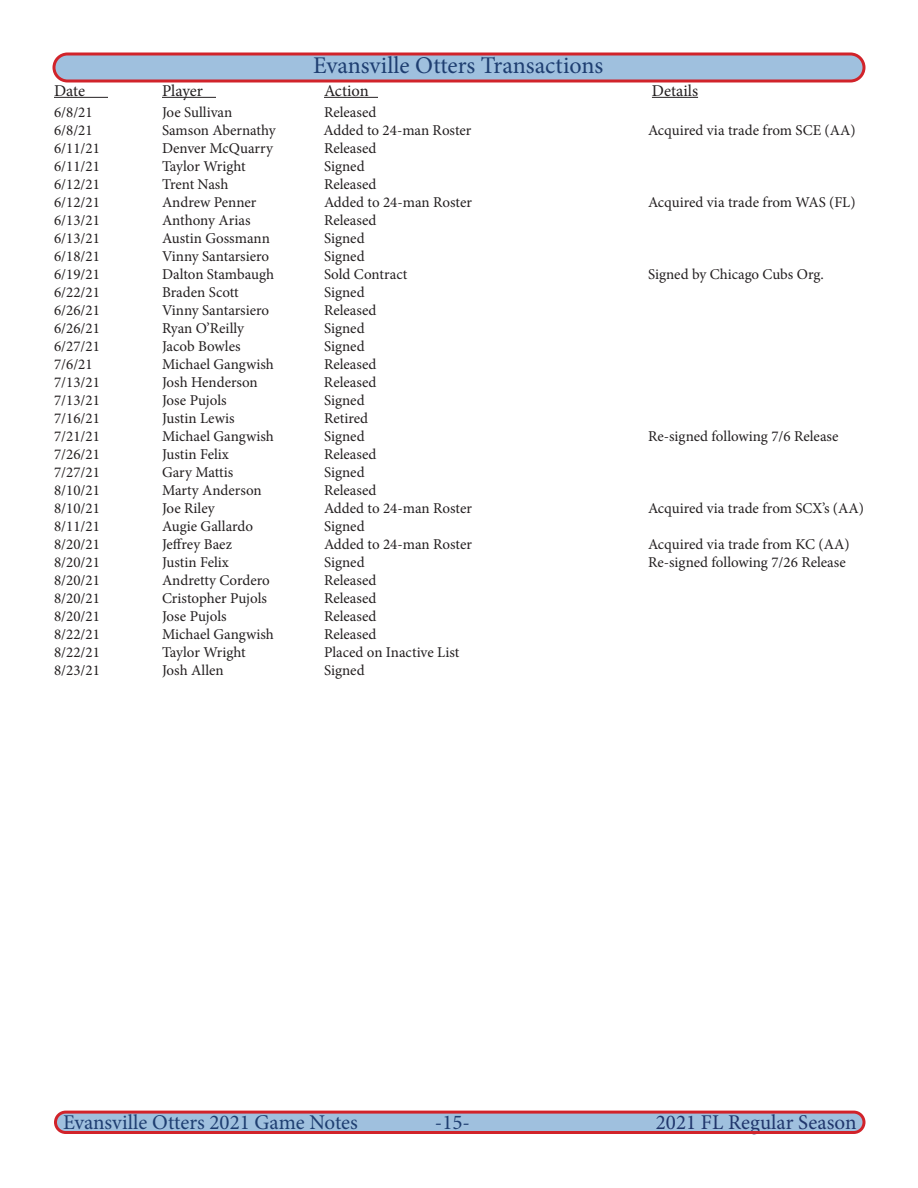
<style>
.page{position:relative;width:918px;height:1188px;background:#fff}
.page>*{position:absolute;margin:0;border:0;box-sizing:border-box;transform-origin:0 0}
.t1{font:24px "Minion Pro";color:#1e3e71}
.t2{font:21px "Minion Pro";color:#1e3e71}
.t3{font:21px "Minion Pro";color:#20366c}
.t4{font:16.5px "Minion Pro";color:#231f20}
.t5{font:15px "Minion Pro";color:#231f20}
</style>
<div class="page">
<div style="left:54px;top:54px;width:810px;height:27px;background:#9fc0de;border-radius:14px"></div>
<div style="left:52px;top:52px;width:814px;height:30px;border:3px solid #d1232a;border-radius:14px"></div>
<hr style="left:54px;top:97px;width:54px;height:1px;background:#231f20">
<hr style="left:162px;top:97px;width:54px;height:1px;background:#231f20">
<hr style="left:324px;top:97px;width:54px;height:1px;background:#231f20">
<hr style="left:652px;top:97px;width:46px;height:1px;background:#231f20">
<div style="left:55px;top:1112px;width:809px;height:21px;background:#9fc0de;border-radius:10px"></div>
<div style="left:54px;top:1111px;width:812px;height:23px;border:3px solid #d1232a;border-radius:10px"></div>
<p class="t1" style="left:313px;top:49px;width:291px">Evansville Otters Transactions</p>
<p class="t4" style="left:54px;top:79px;width:33px">Date</p>
<p class="t4" style="left:162px;top:79px;width:42px">Player</p>
<p class="t4" style="left:324px;top:79px;width:46px">Action</p>
<p class="t4" style="left:652px;top:79px;width:48px">Details</p>
<p class="t5" style="left:54px;top:102px;width:40px">6/8/21</p>
<p class="t5" style="left:162px;top:102px;width:72px">Joe Sullivan</p>
<p class="t5" style="left:324px;top:102px;width:54px">Released</p>
<p class="t5" style="left:54px;top:120px;width:40px">6/8/21</p>
<p class="t5" style="left:162px;top:120px;width:115px">Samson Abernathy</p>
<p class="t5" style="left:323px;top:120px;width:150px">Added to 24-man Roster</p>
<p class="t5" style="left:648px;top:120px;width:209px">Acquired via trade from SCE (AA)</p>
<p class="t5" style="left:54px;top:138px;width:47px">6/11/21</p>
<p class="t5" style="left:162px;top:138px;width:113px">Denver McQuarry</p>
<p class="t5" style="left:324px;top:138px;width:54px">Released</p>
<p class="t5" style="left:54px;top:156px;width:47px">6/11/21</p>
<p class="t5" style="left:162px;top:156px;width:85px">Taylor Wright</p>
<p class="t5" style="left:324px;top:156px;width:42px">Signed</p>
<p class="t5" style="left:54px;top:174px;width:47px">6/12/21</p>
<p class="t5" style="left:162px;top:174px;width:68px">Trent Nash</p>
<p class="t5" style="left:324px;top:174px;width:54px">Released</p>
<p class="t5" style="left:54px;top:192px;width:47px">6/12/21</p>
<p class="t5" style="left:162px;top:192px;width:96px">Andrew Penner</p>
<p class="t5" style="left:324px;top:192px;width:150px">Added to 24-man Roster</p>
<p class="t5" style="left:648px;top:192px;width:209px">Acquired via trade from WAS (FL)</p>
<p class="t5" style="left:54px;top:210px;width:47px">6/13/21</p>
<p class="t5" style="left:162px;top:210px;width:90px">Anthony Arias</p>
<p class="t5" style="left:324px;top:210px;width:54px">Released</p>
<p class="t5" style="left:54px;top:228px;width:47px">6/13/21</p>
<p class="t5" style="left:162px;top:228px;width:109px">Austin Gossmann</p>
<p class="t5" style="left:324px;top:228px;width:42px">Signed</p>
<p class="t5" style="left:54px;top:246px;width:47px">6/18/21</p>
<p class="t5" style="left:162px;top:246px;width:109px">Vinny Santarsiero</p>
<p class="t5" style="left:324px;top:246px;width:42px">Signed</p>
<p class="t5" style="left:54px;top:264px;width:47px">6/19/21</p>
<p class="t5" style="left:162px;top:264px;width:114px">Dalton Stambaugh</p>
<p class="t5" style="left:324px;top:264px;width:85px">Sold Contract</p>
<p class="t5" style="left:648px;top:264px;width:177px">Signed by Chicago Cubs Org.</p>
<p class="t5" style="left:54px;top:282px;width:47px">6/22/21</p>
<p class="t5" style="left:162px;top:282px;width:78px">Braden Scott</p>
<p class="t5" style="left:324px;top:282px;width:42px">Signed</p>
<p class="t5" style="left:54px;top:300px;width:47px">6/26/21</p>
<p class="t5" style="left:162px;top:300px;width:109px">Vinny Santarsiero</p>
<p class="t5" style="left:324px;top:300px;width:54px">Released</p>
<p class="t5" style="left:54px;top:318px;width:47px">6/26/21</p>
<p class="t5" style="left:162px;top:318px;width:84px">Ryan O’Reilly</p>
<p class="t5" style="left:324px;top:318px;width:42px">Signed</p>
<p class="t5" style="left:54px;top:336px;width:47px">6/27/21</p>
<p class="t5" style="left:162px;top:336px;width:80px">Jacob Bowles</p>
<p class="t5" style="left:324px;top:336px;width:42px">Signed</p>
<p class="t5" style="left:54px;top:354px;width:40px">7/6/21</p>
<p class="t5" style="left:162px;top:354px;width:113px">Michael Gangwish</p>
<p class="t5" style="left:324px;top:354px;width:54px">Released</p>
<p class="t5" style="left:54px;top:372px;width:47px">7/13/21</p>
<p class="t5" style="left:162px;top:372px;width:97px">Josh Henderson</p>
<p class="t5" style="left:324px;top:372px;width:54px">Released</p>
<p class="t5" style="left:54px;top:390px;width:47px">7/13/21</p>
<p class="t5" style="left:162px;top:390px;width:66px">Jose Pujols</p>
<p class="t5" style="left:324px;top:390px;width:42px">Signed</p>
<p class="t5" style="left:54px;top:408px;width:47px">7/16/21</p>
<p class="t5" style="left:162px;top:408px;width:74px">Justin Lewis</p>
<p class="t5" style="left:324px;top:408px;width:46px">Retired</p>
<p class="t5" style="left:54px;top:426px;width:47px">7/21/21</p>
<p class="t5" style="left:162px;top:426px;width:113px">Michael Gangwish</p>
<p class="t5" style="left:324px;top:426px;width:42px">Signed</p>
<p class="t5" style="left:648px;top:426px;width:192px">Re-signed following 7/6 Release</p>
<p class="t5" style="left:54px;top:444px;width:47px">7/26/21</p>
<p class="t5" style="left:162px;top:444px;width:68px">Justin Felix</p>
<p class="t5" style="left:324px;top:444px;width:54px">Released</p>
<p class="t5" style="left:54px;top:462px;width:47px">7/27/21</p>
<p class="t5" style="left:162px;top:462px;width:73px">Gary Mattis</p>
<p class="t5" style="left:324px;top:462px;width:42px">Signed</p>
<p class="t5" style="left:54px;top:480px;width:47px">8/10/21</p>
<p class="t5" style="left:162px;top:480px;width:101px">Marty Anderson</p>
<p class="t5" style="left:324px;top:480px;width:54px">Released</p>
<p class="t5" style="left:54px;top:498px;width:47px">8/10/21</p>
<p class="t5" style="left:162px;top:498px;width:54px">Joe Riley</p>
<p class="t5" style="left:324px;top:498px;width:150px">Added to 24-man Roster</p>
<p class="t5" style="left:648px;top:498px;width:218px">Acquired via trade from SCX’s (AA)</p>
<p class="t5" style="left:54px;top:516px;width:47px">8/11/21</p>
<p class="t5" style="left:162px;top:516px;width:93px">Augie Gallardo</p>
<p class="t5" style="left:324px;top:516px;width:42px">Signed</p>
<p class="t5" style="left:54px;top:534px;width:47px">8/20/21</p>
<p class="t5" style="left:162px;top:534px;width:72px">Jeffrey Baez</p>
<p class="t5" style="left:324px;top:534px;width:150px">Added to 24-man Roster</p>
<p class="t5" style="left:648px;top:534px;width:203px">Acquired via trade from KC (AA)</p>
<p class="t5" style="left:54px;top:552px;width:47px">8/20/21</p>
<p class="t5" style="left:162px;top:552px;width:68px">Justin Felix</p>
<p class="t5" style="left:324px;top:552px;width:42px">Signed</p>
<p class="t5" style="left:648px;top:552px;width:199px">Re-signed following 7/26 Release</p>
<p class="t5" style="left:54px;top:570px;width:47px">8/20/21</p>
<p class="t5" style="left:162px;top:570px;width:109px">Andretty Cordero</p>
<p class="t5" style="left:324px;top:570px;width:54px">Released</p>
<p class="t5" style="left:54px;top:588px;width:47px">8/20/21</p>
<p class="t5" style="left:162px;top:588px;width:106px">Cristopher Pujols</p>
<p class="t5" style="left:324px;top:588px;width:54px">Released</p>
<p class="t5" style="left:54px;top:606px;width:47px">8/20/21</p>
<p class="t5" style="left:162px;top:606px;width:66px">Jose Pujols</p>
<p class="t5" style="left:324px;top:606px;width:54px">Released</p>
<p class="t5" style="left:54px;top:624px;width:47px">8/22/21</p>
<p class="t5" style="left:162px;top:624px;width:113px">Michael Gangwish</p>
<p class="t5" style="left:324px;top:624px;width:54px">Released</p>
<p class="t5" style="left:54px;top:642px;width:47px">8/22/21</p>
<p class="t5" style="left:162px;top:642px;width:85px">Taylor Wright</p>
<p class="t5" style="left:324px;top:642px;width:137px">Placed on Inactive List</p>
<p class="t5" style="left:54px;top:660px;width:47px">8/23/21</p>
<p class="t5" style="left:162px;top:660px;width:63px">Josh Allen</p>
<p class="t5" style="left:324px;top:660px;width:42px">Signed</p>
<p class="t2" style="left:63px;top:1108px;width:296px">Evansville Otters 2021 Game Notes</p>
<p class="t2" style="left:435px;top:1108px;width:37px">-15-</p>
<p class="t3" style="left:656px;top:1108px;width:202px">2021 FL Regular Season</p>
</div>
